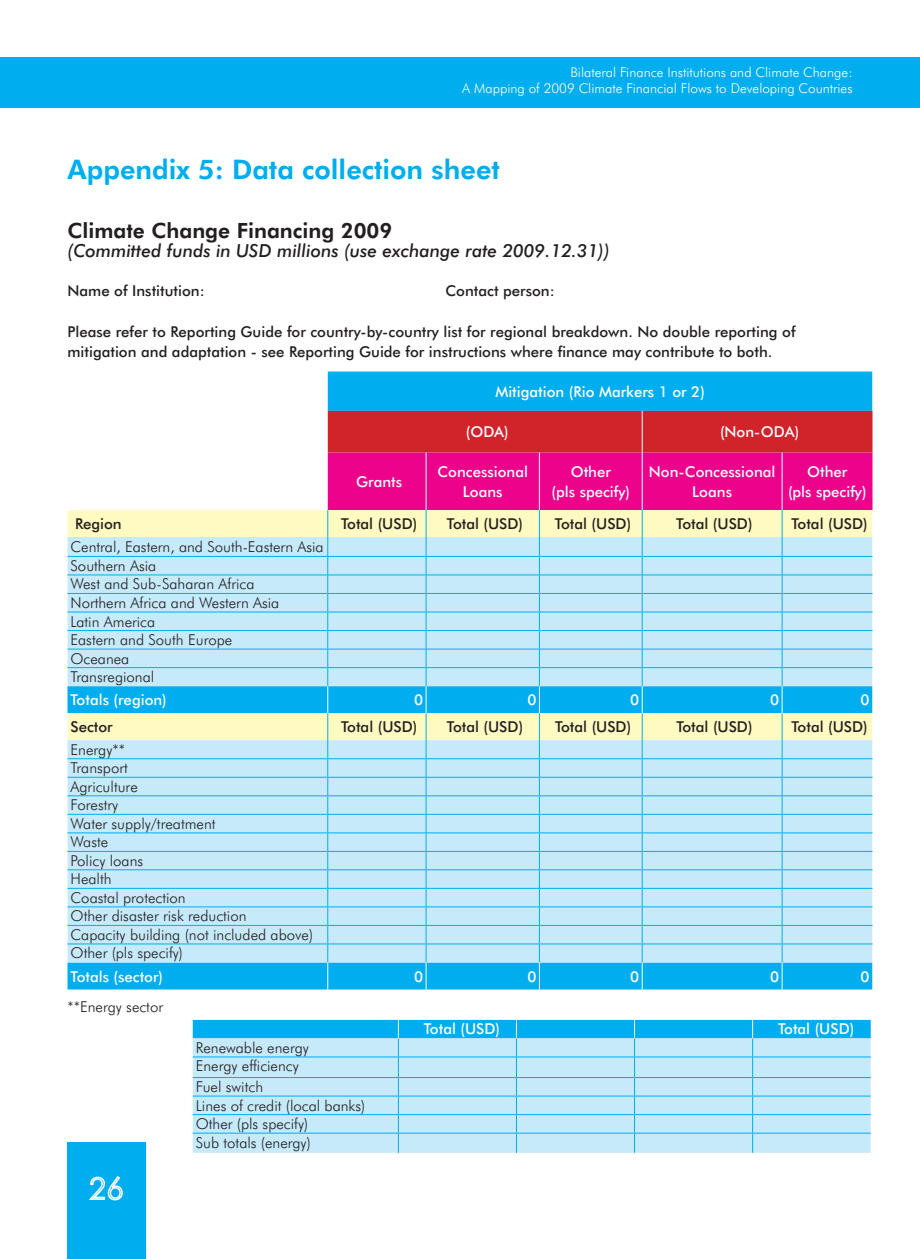
<style>
.page{position:relative;width:920px;height:1259px;background:#fff}
.page>*{position:absolute;margin:0;border:0;box-sizing:border-box;transform-origin:0 0}
.t1{font:800 27px "Futura BT";color:#00aeef}
.t2{font:800 21px "Futura BT";color:#231f20}
.t3{font:italic 500 18px "Futura BT";color:#231f20}
.t4{font:300 15px/18.5px "Futura BT";color:#231f20}
.t5{font:500 15px/19.5px "Futura BT";color:#231f20}
.t6{font:500 15px/19.5px "Futura BT";color:#fff;text-align:center}
.t7{font:300 13.5px/16.2px "Futura BT";color:#fff;text-align:right}
</style>
<div class="page">
<div style="left:0;top:57px;width:906px;height:50px;background:#00aeef"></div>
<div style="left:68px;top:1142px;width:78px;height:116px;background:#00aeef"></div>
<svg style="left:89px;top:1176px;width:34px;height:24px"></svg>
<div style="left:906px;top:57px;width:14px;height:50px;background:#00aeef"></div>
<div style="left:68px;top:962px;width:259px;height:27px;background:#00aeef"></div>
<div style="left:68px;top:510px;width:259px;height:27px;background:#fffac1"></div>
<svg style="left:68px;top:537px;width:259px;height:425px;background:#b9e6f5"></svg>
<hr style="left:68px;top:556px;width:260px;height:1px;background:#00aeef">
<hr style="left:68px;top:574px;width:260px;height:1px;background:#00aeef">
<hr style="left:68px;top:593px;width:260px;height:1px;background:#00aeef">
<hr style="left:68px;top:611px;width:260px;height:1px;background:#00aeef">
<hr style="left:68px;top:630px;width:260px;height:1px;background:#00aeef">
<hr style="left:68px;top:648px;width:260px;height:1px;background:#00aeef">
<hr style="left:68px;top:667px;width:260px;height:1px;background:#00aeef">
<hr style="left:68px;top:758px;width:260px;height:1px;background:#00aeef">
<hr style="left:68px;top:776px;width:260px;height:1px;background:#00aeef">
<hr style="left:68px;top:795px;width:260px;height:1px;background:#00aeef">
<hr style="left:68px;top:813px;width:260px;height:1px;background:#00aeef">
<hr style="left:68px;top:832px;width:260px;height:1px;background:#00aeef">
<hr style="left:68px;top:851px;width:260px;height:1px;background:#00aeef">
<hr style="left:68px;top:869px;width:260px;height:1px;background:#00aeef">
<hr style="left:68px;top:887px;width:260px;height:1px;background:#00aeef">
<hr style="left:68px;top:906px;width:260px;height:1px;background:#00aeef">
<hr style="left:68px;top:924px;width:260px;height:1px;background:#00aeef">
<hr style="left:68px;top:943px;width:260px;height:1px;background:#00aeef">
<svg style="left:327px;top:371px;width:546px;height:618px;background:#a7bedc"></svg>
<svg style="left:193px;top:1019px;width:678px;height:133px;background:#a3dff8"></svg>
<p class="t7" style="left:462px;top:64px;width:392px">Bilateral Finance Institutions and Climate Change:<br>A Mapping of 2009 Climate Financial Flows to Developing Countries</p>
<h1 class="t1" style="left:68px;top:153px;width:434px">Appendix 5: Data collection sheet</h1>
<h2 class="t2" style="left:68px;top:218px;width:326px">Climate Change Financing 2009</h2>
<p class="t3" style="left:68px;top:240px;width:544px">(Committed funds in USD millions (use exchange rate 2009.12.31))</p>
<p class="t5" style="left:68px;top:281px;width:139px">Name of Institution:</p>
<p class="t5" style="left:446px;top:281px;width:111px">Contact person:</p>
<p class="t5" style="left:67px;top:322px;width:730px">Please refer to Reporting Guide for country-by-country list for regional breakdown. No double reporting of mitigation and adaptation - see Reporting Guide for instructions where finance may contribute to both.</p>
<p class="t6" style="left:495px;top:381px;width:211px">Mitigation (Rio Markers 1 or 2)</p>
<p class="t6" style="left:466px;top:422px;width:44px">(ODA)</p>
<p class="t6" style="left:720px;top:422px;width:81px">(Non-ODA)</p>
<p class="t6" style="left:356px;top:472px;width:48px">Grants</p>
<p class="t6" style="left:437px;top:462px;width:92px">Concessional<br>Loans</p>
<p class="t6" style="left:551px;top:462px;width:80px">Other<br>(pls specify)</p>
<p class="t6" style="left:649px;top:462px;width:128px">Non-Concessional<br>Loans</p>
<p class="t6" style="left:788px;top:462px;width:80px">Other<br>(pls specify)</p>
<p class="t5" style="left:75px;top:514px;width:48px">Region</p>
<p class="t5" style="left:341px;top:514px;width:78px">Total (USD)</p>
<p class="t5" style="left:447px;top:514px;width:78px">Total (USD)</p>
<p class="t5" style="left:555px;top:514px;width:78px">Total (USD)</p>
<p class="t5" style="left:676px;top:514px;width:78px">Total (USD)</p>
<p class="t5" style="left:791px;top:514px;width:78px">Total (USD)</p>
<p class="t4" style="left:71px;top:536px;width:255px">Central, Eastern, and South-Eastern Asia<br>Southern Asia<br>West and Sub-Saharan Africa<br>Northern Africa and Western Asia<br>Latin America<br>Eastern and South Europe<br>Oceanea<br>Transregional</p>
<p class="t6" style="left:71px;top:690px;width:98px">Totals (region)</p>
<p class="t6" style="left:414px;top:690px;width:11px">0</p>
<p class="t6" style="left:527px;top:690px;width:11px">0</p>
<p class="t6" style="left:630px;top:690px;width:11px">0</p>
<p class="t6" style="left:770px;top:690px;width:11px">0</p>
<p class="t6" style="left:860px;top:690px;width:11px">0</p>
<p class="t5" style="left:71px;top:717px;width:44px">Sector</p>
<p class="t5" style="left:341px;top:717px;width:78px">Total (USD)</p>
<p class="t5" style="left:447px;top:717px;width:78px">Total (USD)</p>
<p class="t5" style="left:555px;top:717px;width:78px">Total (USD)</p>
<p class="t5" style="left:676px;top:717px;width:78px">Total (USD)</p>
<p class="t5" style="left:791px;top:717px;width:78px">Total (USD)</p>
<p class="t4" style="left:71px;top:740px;width:244px">Energy**<br>Transport<br>Agriculture<br>Forestry<br>Water supply/treatment<br>Waste<br>Policy loans<br>Health<br>Coastal protection<br>Other disaster risk reduction<br>Capacity building (not included above)<br>Other (pls specify)</p>
<p class="t6" style="left:71px;top:966px;width:94px">Totals (sector)</p>
<p class="t6" style="left:414px;top:966px;width:11px">0</p>
<p class="t6" style="left:527px;top:966px;width:11px">0</p>
<p class="t6" style="left:630px;top:966px;width:11px">0</p>
<p class="t6" style="left:770px;top:966px;width:11px">0</p>
<p class="t6" style="left:860px;top:966px;width:11px">0</p>
<p class="t4" style="left:68px;top:997px;width:97px">**Energy sector</p>
<p class="t6" style="left:424px;top:1019px;width:78px">Total (USD)</p>
<p class="t6" style="left:778px;top:1019px;width:78px">Total (USD)</p>
<p class="t4" style="left:196px;top:1038px;width:115px">Renewable energy<br>Energy efficiency</p>
<p class="t4" style="left:196px;top:1077px;width:171px">Fuel switch<br>Lines of credit (local banks)<br>Other (pls specify)<br>Sub totals (energy)</p>
</div>
